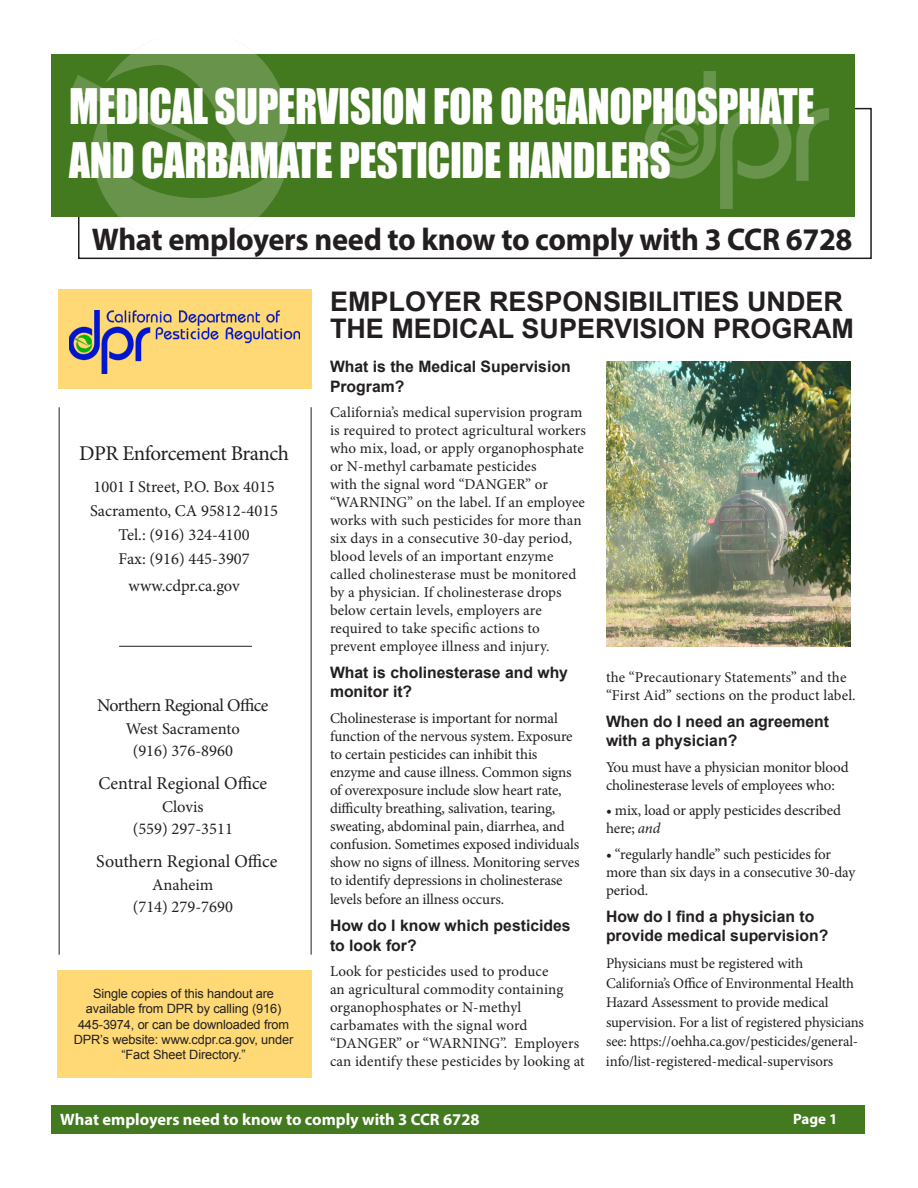
<style>
.page{position:relative;width:918px;height:1188px;background:#fff}
.page>*{position:absolute;margin:0;border:0;box-sizing:border-box;transform-origin:0 0}
.t1{font:45px/54px "Impact";letter-spacing:-.01em;color:#fff;scale:.92 1}
.subhed{font:700 31.5px "Myriad Pro";letter-spacing:-.01em;color:#231f20}
.subhed-2{font:700 27px/27px "Arial";color:#231f20}
.body_text{font:21px "Minion Pro";letter-spacing:-.025em;color:#231f20}
.body_text-2{font:18px "Minion Pro";letter-spacing:-.005em;color:#231f20}
.body_text-3{font:18px "Minion Pro";letter-spacing:-.03em;color:#231f20}
.body_text-4{font:16.5px "Minion Pro";color:#231f20}
.subhed-3{font:700 16.5px "Myriad Pro";color:#fff}
.end_of_sentence{font:16.5px "Minion Pro";color:#231f20}
.body_text-5{font:700 15.75px/19.5px "Arial";color:#231f20}
.body_text-6{font:15px/18px "Minion Pro";color:#231f20}
.subhed-4{font:700 15px "Myriad Pro";color:#fff}
.body_text-7{font:14.85px/19.5px "Minion Pro";letter-spacing:-.01em;color:#231f20}
.t2{font:12.75px/15.3px "Arial";letter-spacing:-.01em;color:#231f20;text-align:center}
.s1{font-style:italic}
.s2{font-size:14.85px}
</style>
<div class="page">
<div style="left:78px;top:108px;width:794px;height:151px;border:2px solid #231f20"></div>
<div style="left:51px;top:54px;width:804px;height:162px;background:#437a1f"></div>
<img style="left:51px;top:54px;width:277px;height:197px">
<img style="left:645px;top:71px;width:184px;height:137px">
<img style="left:606px;top:362px;width:244px;height:285px">
<div style="left:51px;top:1105px;width:814px;height:29px;background:#437a1f"></div>
<hr style="left:311px;top:407px;width:1px;height:548px;background:#231f20">
<hr style="left:59px;top:407px;width:1px;height:548px;background:#231f20">
<div style="left:58px;top:289px;width:254px;height:100px;background:#fed976"></div>
<img style="left:69px;top:311px;width:231px;height:63px">
<div style="left:57px;top:970px;width:255px;height:108px;background:#fed976"></div>
<hr style="left:119px;top:646px;width:133px;height:1px;background:#231f20">
<h1 class="t1" style="left:69px;top:78px;width:812px">MEDICAL SUPERVISION FOR ORGANOPHOSPHATE<br>AND CARBAMATE PESTICIDE HANDLERS</h1>
<p class="subhed" style="left:92px;top:219px;width:762px">What employers need to know to comply with 3 CCR 6728</p>
<p class="subhed-2" style="left:330px;top:289px;width:526px">EMPLOYER RESPONSIBILITIES UNDER<br>THE MEDICAL SUPERVISION PROGRAM</p>
<p class="body_text" style="left:79px;top:439px;width:211px">DPR Enforcement Branch</p>
<p class="body_text-4" style="left:94px;top:475px;width:183px">1001 I Street, P.O. Box 4015</p>
<p class="body_text-4" style="left:90px;top:499px;width:190px">Sacramento, CA 95812-4015</p>
<p class="body_text-4" style="left:119px;top:523px;width:133px">Tel.: (916) 324-4100</p>
<p class="body_text-4" style="left:119px;top:547px;width:133px">Fax: (916) 445-3907</p>
<p class="body_text-4" style="left:129px;top:574px;width:113px">www.cdpr.ca.gov</p>
<p class="body_text-3" style="left:97px;top:694px;width:173px">Northern Regional Office</p>
<p class="body_text-4" style="left:126px;top:718px;width:115px">West Sacramento</p>
<p class="end_of_sentence" style="left:133px;top:740px;width:102px">(916) 376-8960</p>
<p class="body_text-2" style="left:98px;top:772px;width:170px">Central Regional Office</p>
<p class="body_text-4" style="left:162px;top:796px;width:43px">Clovis</p>
<p class="end_of_sentence" style="left:133px;top:818px;width:102px">(559) 297-3511</p>
<p class="body_text-2" style="left:96px;top:850px;width:183px">Southern Regional Office</p>
<p class="body_text-4" style="left:152px;top:874px;width:63px">Anaheim</p>
<p class="body_text-4" style="left:133px;top:896px;width:102px">(714) 279-7690</p>
<p class="t2" style="left:74px;top:986px;width:221px">Single copies of this handout are available from DPR by calling (916)<br>445-3974, or can be downloaded from DPR’s website: www.cdpr.ca.gov, under “Fact Sheet Directory.”</p>
<p class="body_text-5" style="left:330px;top:358px;width:242px">What is the Medical Supervision<br>Program?</p>
<p class="body_text-6" style="left:330px;top:404px;width:258px">California’s medical supervision program is required to protect agricultural workers who mix, load, or apply organophosphate or N-methyl carbamate pesticides<br>with the signal word “DANGER” or “WARNING” on the label. If an employee works with such pesticides for more than six days in a consecutive 30-day period, blood levels of an important enzyme called cholinesterase must be monitored by a physician. If cholinesterase drops below certain levels, employers are required to take specific actions to prevent employee illness and injury.</p>
<p class="body_text-5" style="left:330px;top:663px;width:240px">What is cholinesterase and why monitor it?</p>
<p class="body_text-6" style="left:330px;top:709px;width:251px">Cholinesterase is important for normal function of the nervous system. Exposure to certain pesticides can inhibit this enzyme and cause illness. Common signs of overexposure include slow heart rate, difficulty breathing, salivation, tearing, sweating, abdominal pain, diarrhea, and confusion. Sometimes exposed individuals show no signs of illness. Monitoring serves to identify depressions in cholinesterase</p>
<p class="body_text-6" style="left:330px;top:890px;width:176px">levels before an illness occurs.</p>
<p class="body_text-5" style="left:330px;top:916px;width:242px">How do I know which pesticides to look for?</p>
<p class="body_text-6" style="left:330px;top:962px;width:256px">Look for pesticides used to produce<br>an agricultural commodity containing organophosphates or N-methyl carbamates with the signal word “DANGER” or “WARNING”. Employers can identify these pesticides by looking at</p>
<p class="subhed-3" style="left:60px;top:1109px;width:421px">What employers need to know to comply with 3 CCR 6728</p>
<p class="body_text-6" style="left:606px;top:668px;width:251px">the “Precautionary Statements” and the “First Aid” sections on the product label.</p>
<p class="body_text-5" style="left:606px;top:712px;width:225px">When do I need an agreement with a physician?</p>
<p class="body_text-6" style="left:606px;top:758px;width:244px">You must have a physician monitor blood cholinesterase levels of employees who:</p>
<p class="body_text-6" style="left:606px;top:801px;width:237px">• mix, load or apply pesticides described here; <span class="s1">and</span></p>
<p class="body_text-6" style="left:606px;top:845px;width:251px">• “regularly handle” such pesticides for more than six days in a consecutive 30-day period.</p>
<p class="body_text-5" style="left:606px;top:907px;width:224px">How do I find a physician to provide medical supervision?</p>
<p class="body_text-7" style="left:606px;top:954px;width:260px">Physicians must be registered with California’s Office of Environmental Health Hazard Assessment to provide medical supervision. For a list of registered physicians</p>
<p class="body_text-6" style="left:606px;top:1032px;width:254px;line-height:19.5px"><span class="s2">see</span>: https://oehha.ca.gov/pesticides/general&shy;info/list-registered-medical-supervisors</p>
<p class="subhed-4" style="left:793px;top:1109px;width:46px">Page 1</p>
</div>
